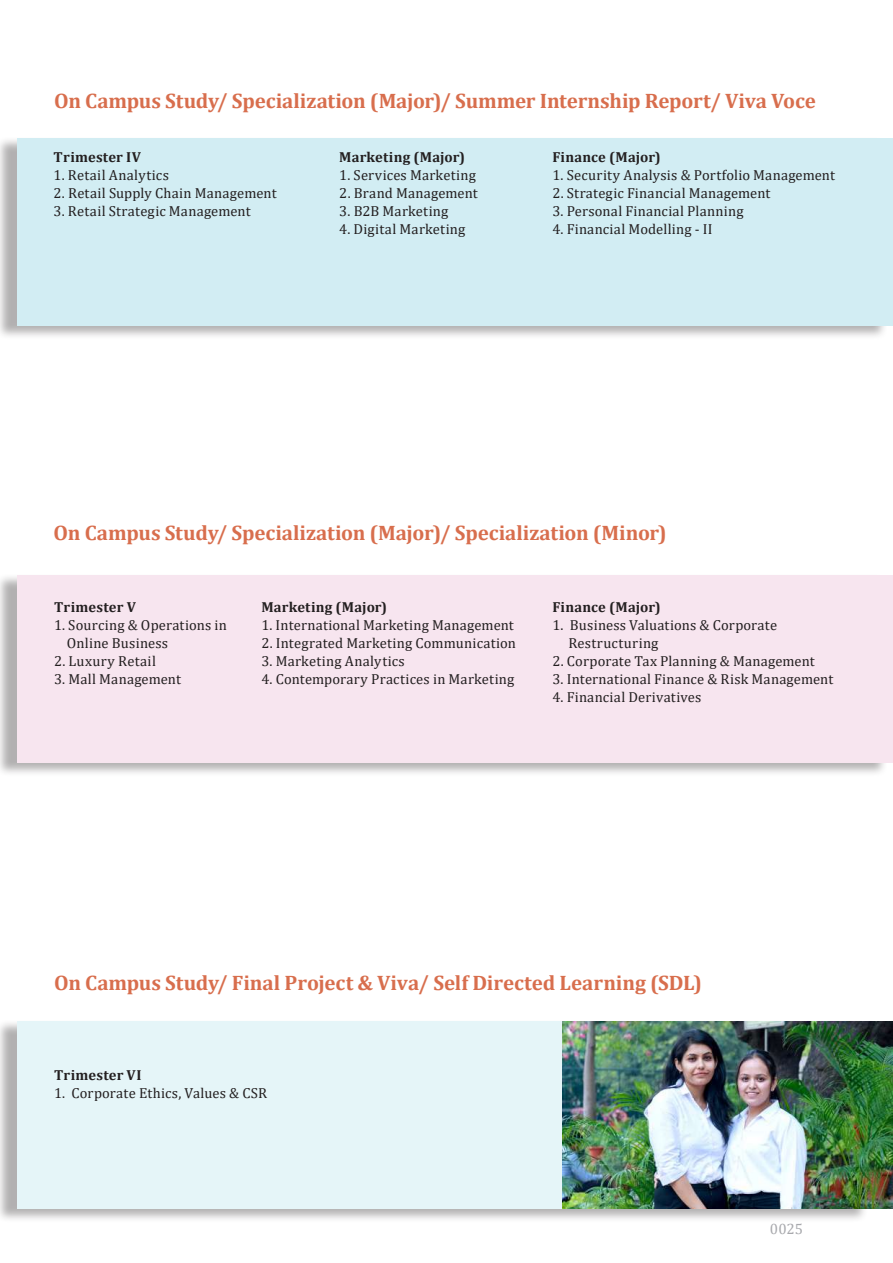
<style>
.page{position:relative;width:893px;height:1263px;background:#fff}
.page>*{position:absolute;margin:0;border:0;box-sizing:border-box;transform-origin:0 0}
.t1{font:700 21px "Cambria";letter-spacing:-.005em;color:#d86e4d}
.t2{font:15px "Cambria";color:#a8a9ad}
.t3{font:14.55px/18px "Cambria";letter-spacing:.015em;color:#231f20}
.t4{font:700 14.55px "Cambria";letter-spacing:.01em;color:#231f20}
</style>
<div class="page">
<div style="left:0;top:136px;width:887px;height:204px;background:#231f20;opacity:.35"></div>
<div style="left:17px;top:138px;width:876px;height:188px;background:#d2edf3"></div>
<div style="left:0;top:573px;width:887px;height:203px;background:#231f20;opacity:.35"></div>
<div style="left:17px;top:575px;width:876px;height:187px;background:#f7e5ef"></div>
<div style="left:0;top:1019px;width:868px;height:204px;background:#231f20;opacity:.35"></div>
<div style="left:17px;top:1022px;width:857px;height:187px;background:#e5f5f8"></div>
<img style="left:562px;top:1022px;width:331px;height:187px">
<h1 class="t1" style="left:54px;top:86px;width:763px">On Campus Study/ Specialization (Major)/ Summer Internship Report/ Viva Voce</h1>
<p class="t4" style="left:54px;top:147px;width:89px">Trimester IV</p>
<p class="t3" style="left:54px;top:166px;width:117px">1. Retail Analytics</p>
<p class="t3" style="left:54px;top:184px;width:224px">2. Retail Supply Chain Management</p>
<p class="t3" style="left:54px;top:202px;width:199px">3. Retail Strategic Management</p>
<p class="t4" style="left:339px;top:147px;width:127px">Marketing (Major)</p>
<p class="t3" style="left:339px;top:166px;width:138px">1. Services Marketing</p>
<p class="t3" style="left:339px;top:184px;width:140px">2. Brand Management</p>
<p class="t3" style="left:339px;top:202px;width:111px">3. B2B Marketing</p>
<p class="t3" style="left:339px;top:220px;width:128px">4. Digital Marketing</p>
<p class="t4" style="left:552px;top:147px;width:110px">Finance (Major)</p>
<p class="t3" style="left:552px;top:166px;width:284px">1. Security Analysis &amp; Portfolio Management</p>
<p class="t3" style="left:552px;top:184px;width:220px">2. Strategic Financial Management</p>
<p class="t3" style="left:552px;top:202px;width:193px">3. Personal Financial Planning</p>
<p class="t3" style="left:552px;top:220px;width:162px">4. Financial Modelling - II</p>
<h1 class="t1" style="left:54px;top:518px;width:615px">On Campus Study/ Specialization (Major)/ Specialization (Minor)</h1>
<p class="t4" style="left:54px;top:597px;width:83px">Trimester V</p>
<p class="t3" style="left:67px;top:616px;width:162px;text-indent:-13px">1. Sourcing &amp; Operations in<br>Online Business</p>
<p class="t3" style="left:54px;top:652px;width:103px">2. Luxury Retail</p>
<p class="t3" style="left:54px;top:670px;width:128px">3. Mall Management</p>
<p class="t4" style="left:261px;top:597px;width:127px">Marketing (Major)</p>
<p class="t3" style="left:261px;top:616px;width:254px">1. International Marketing Management</p>
<p class="t3" style="left:261px;top:634px;width:256px">2. Integrated Marketing Communication</p>
<p class="t3" style="left:261px;top:652px;width:145px">3. Marketing Analytics</p>
<p class="t3" style="left:261px;top:670px;width:255px">4. Contemporary Practices in Marketing</p>
<p class="t4" style="left:552px;top:597px;width:110px">Finance (Major)</p>
<p class="t3" style="left:568px;top:616px;width:210px;text-indent:-16px">1. Business Valuations &amp; Corporate<br>Restructuring</p>
<p class="t3" style="left:552px;top:652px;width:264px">2. Corporate Tax Planning &amp; Management</p>
<p class="t3" style="left:552px;top:670px;width:282px">3. International Finance &amp; Risk Management</p>
<p class="t3" style="left:552px;top:688px;width:150px">4. Financial Derivatives</p>
<h1 class="t1" style="left:54px;top:968px;width:650px">On Campus Study/ Final Project &amp; Viva/ Self Directed Learning (SDL)</h1>
<p class="t4" style="left:54px;top:1065px;width:89px">Trimester VI</p>
<p class="t3" style="left:54px;top:1084px;width:215px">1. Corporate Ethics, Values &amp; CSR</p>
<p class="t2" style="left:770px;top:1220px;width:35px">0025</p>
</div>
